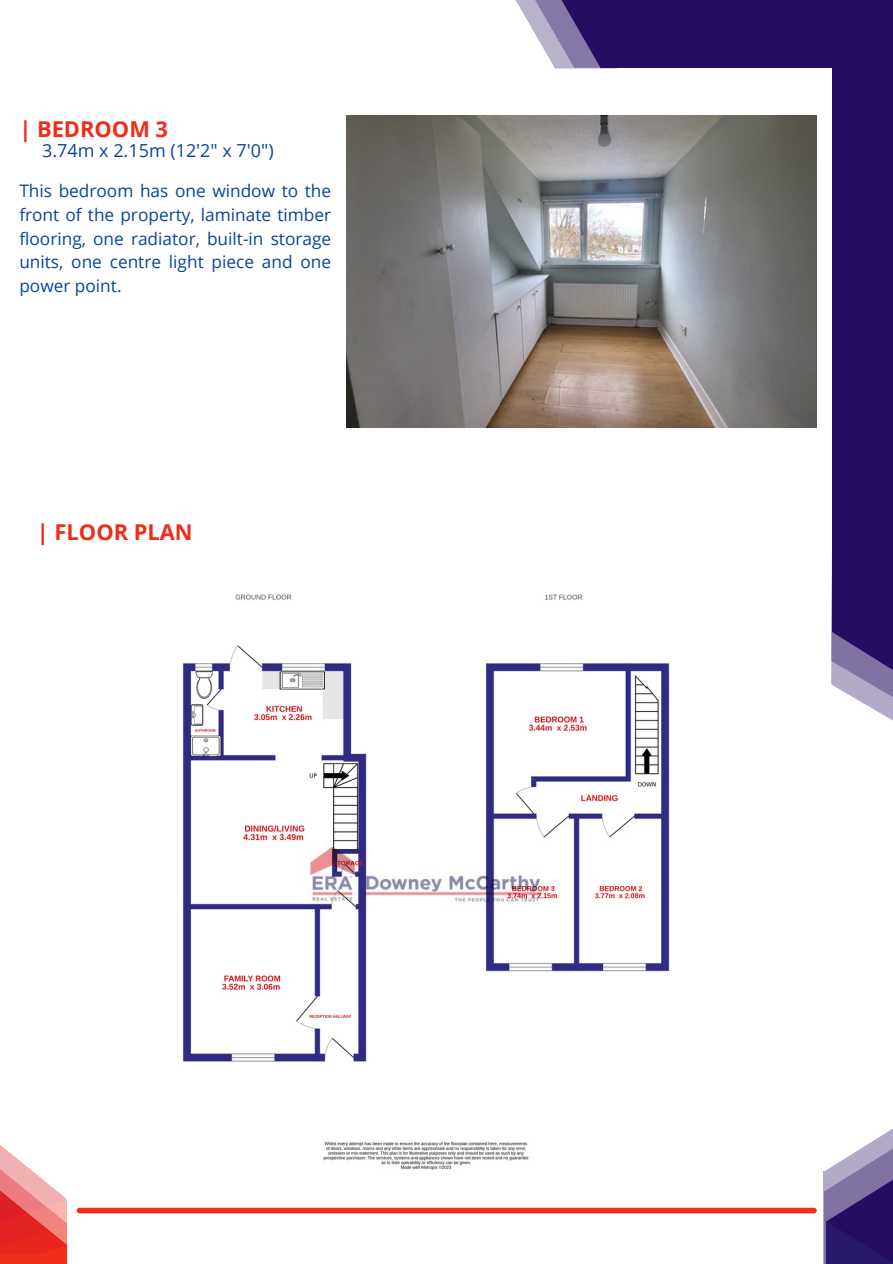
<style>
.page{position:relative;width:893px;height:1264px;background:#fff}
.page>*{position:absolute;margin:0;border:0;box-sizing:border-box;transform-origin:0 0}
.t1{font:700 21.9px "Open Sans";color:#ef2d19}
.t2{font:18px "Open Sans";color:#08459d}
.t3{font:17.25px/23.7px "Open Sans";color:#08459d;text-align:justify}
</style>
<div class="page">
<svg style="left:515px;top:0;width:13px;height:21px"></svg>
<svg style="left:528px;top:0;width:27px;height:68px;fill:#b9b2cd"></svg>
<div style="left:602px;top:0;width:290px;height:68px;background:#250e62"></div>
<svg style="left:831px;top:559px;width:61px;height:161px"></svg>
<div style="left:832px;top:0;width:60px;height:631px;background:#250e62"></div>
<svg style="left:832px;top:631px;width:60px;height:60px"></svg>
<svg style="left:555px;top:0;width:62px;height:69px"></svg>
<svg style="left:823px;top:1129px;width:69px;height:134px"></svg>
<svg style="left:0;top:1145px;width:67px;height:118px"></svg>
<div style="left:79px;top:1207px;width:735px;height:6px;background:#ef2d19"></div>
<img style="left:346px;top:115px;width:470px;height:312px">
<img style="left:182px;top:594px;width:488px;height:575px">
<p class="t1" style="left:19px;top:113px;width:150px">| BEDROOM 3</p>
<p class="t2" style="left:42px;top:138px;width:233px">3.74m x 2.15m (12'2" x 7'0")</p>
<p class="t3" style="left:19px;top:179px;width:313px">This bedroom has one window to the front of the property, laminate timber flooring, one radiator, built-in storage units, one centre light piece and one power point.</p>
<p class="t1" style="left:37px;top:516px;width:157px">| FLOOR PLAN</p>
</div>
